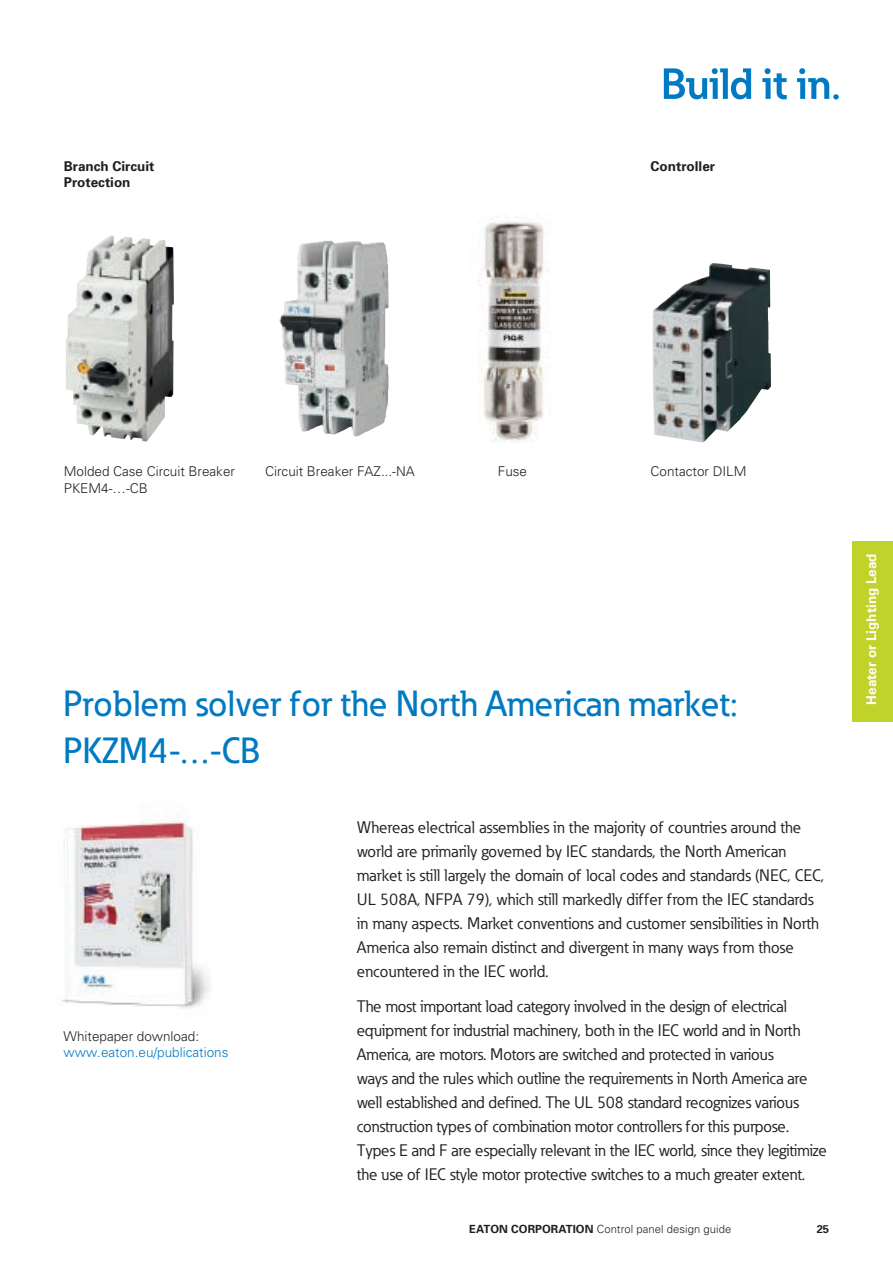
<style>
.page{position:relative;width:893px;height:1263px;background:#fff}
.page>*{position:absolute;margin:0;border:0;box-sizing:border-box;transform-origin:0 0}
.t1{font:500 36px/46.5px "Eaton";color:#007ac2}
.t2{font:16.5px/24px "Eaton";letter-spacing:-.01em;color:#231f20}
.t3{font:300 13.5px "Univers";color:#231f20}
.t4{font:700 13.5px/16.5px "Univers";color:#231f20}
.t5{font:300 13.5px "Univers";color:#007ac2}
.t6{font:700 13.5px "EATON Univers";color:#fff}
.t7{font:300 11.25px "Univers";letter-spacing:.005em;color:#231f20}
.t8{font:700 11.25px "Univers";color:#231f20}
.s1{font-weight:700}
</style>
<div class="page">
<img style="left:279px;top:240px;width:110px;height:197px">
<img style="left:66px;top:235px;width:108px;height:207px">
<img style="left:652px;top:263px;width:119px;height:180px">
<img style="left:478px;top:221px;width:71px;height:221px">
<svg style="left:664px;top:68px;width:87px;height:31px"></svg>
<svg style="left:762px;top:68px;width:25px;height:31px"></svg>
<svg style="left:797px;top:68px;width:42px;height:32px"></svg>
<img style="left:61px;top:820px;width:149px;height:189px">
<div style="left:852px;top:541px;width:41px;height:181px;background:#c0d32b"></div>
<p class="t4" style="left:64px;top:157px;width:92px">Branch Circuit<br>Protection</p>
<p class="t4" style="left:651px;top:157px;width:66px">Controller</p>
<p class="t3" style="left:64px;top:463px;width:173px">Molded Case Circuit Breaker</p>
<p class="t3" style="left:265px;top:463px;width:151px">Circuit Breaker FAZ...-NA</p>
<p class="t3" style="left:64px;top:480px;width:86px">PKEM4-…-CB</p>
<p class="t3" style="left:498px;top:463px;width:31px">Fuse</p>
<p class="t3" style="left:651px;top:463px;width:97px">Contactor DILM</p>
<h1 class="t1" style="left:63px;top:680px;width:676px">Problem solver for the North American market:<br>PKZM4-…-CB</h1>
<p class="t3" style="left:64px;top:1028px;width:137px">Whitepaper download:</p>
<p class="t5" style="left:64px;top:1044px;width:167px">www.eaton.eu/publications</p>
<p class="t2" style="left:357px;top:816px;width:469px">Whereas electrical assemblies in the majority of countries around the world are primarily governed by IEC standards, the North American market is still largely the domain of local codes and standards (NEC, CEC, UL 508A, NFPA 79), which still markedly differ from the IEC standards in many aspects. Market conventions and customer sensibilities in North America also remain distinct and divergent in many ways from those encountered in the IEC world.</p>
<p class="t2" style="left:357px;top:994px;width:472px">The most important load category involved in the design of electrical equipment for industrial machinery, both in the IEC world and in North America, are motors. Motors are switched and protected in various<br>ways and the rules which outline the requirements in North America are well established and defined. The UL 508 standard recognizes various construction types of combination motor controllers for this purpose.<br>Types E and F are especially relevant in the IEC world, since they legitimize the use of IEC style motor protective switches to a much greater extent.</p>
<p class="t7" style="left:469px;top:1222px;width:264px"><span class="s1">EATON CORPORATION</span> Control panel design guide</p>
<p class="t8" style="left:817px;top:1221px;width:14px">25</p>
<p class="t6" style="left:864px;top:705px;width:153px;rotate:-90deg">Heater or Lighting Lead</p>
</div>
